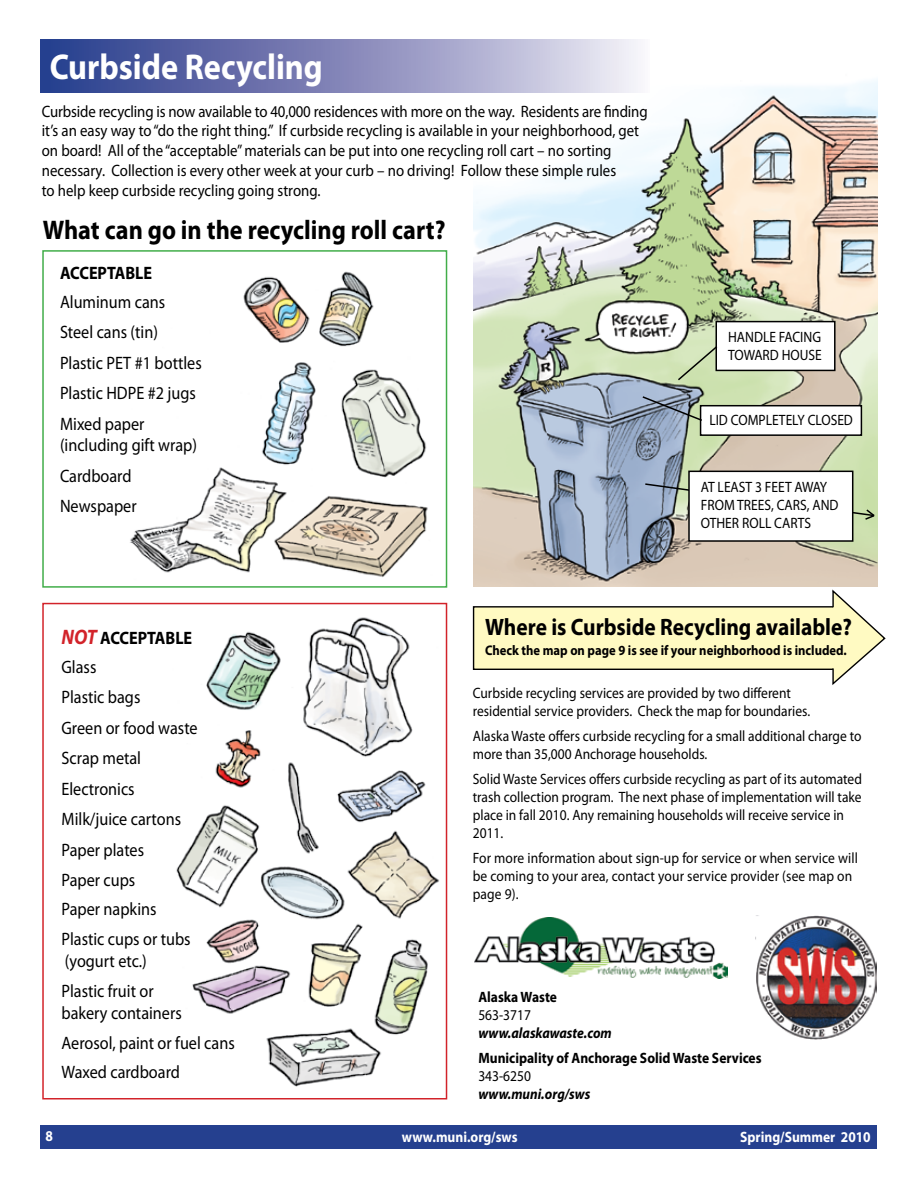
<style>
.page{position:relative;width:918px;height:1188px;background:#fff}
.page>*{position:absolute;margin:0;border:0;box-sizing:border-box;transform-origin:0 0}
.t1{font:700 36px "Myriad Pro";color:#fff;scale:.9 1}
.t2{font:700 27px "Myriad Pro";color:#000;scale:.9 1}
.t3{font:700 23.85px "Myriad Pro";color:#000;scale:.9 1}
.t4{font:18px/30.5px "Myriad Pro";color:#000;scale:.9 1}
.t5{font:700 18px/28.3px "Myriad Pro";color:#000;scale:.9 1}
.t6{font:16.5px/19.8px "Myriad Pro";color:#000;scale:.9 1}
.t7{font:15px/18px "Myriad Pro";color:#000;scale:.9 1}
.t8{font:700 15px "Myriad Pro";color:#000;scale:.9 1}
.t9{font:italic 700 15px "Myriad Pro";color:#000;scale:.9 1}
.t10{font:700 15px "Myriad Pro";color:#fff;scale:.9 1}
.t11{font:700 13.95px "Myriad Pro";color:#000;scale:.9 1}
.s1{font-style:italic;font-size:21px;color:#d2232a}
.s2{font-weight:400}
</style>
<div class="page">
<div style="left:40px;top:1125px;width:838px;height:23px;background:#25408f"></div>
<img style="left:130px;top:271px;width:298px;height:306px">
<img style="left:473px;top:80px;width:405px;height:506px">
<img style="left:176px;top:617px;width:263px;height:470px">
<img style="left:475px;top:917px;width:253px;height:62px">
<div style="left:474px;top:607px;width:360px;height:62px;background:#fffac2"></div>
<div style="left:473px;top:606px;width:361px;height:64px;border:1px solid #000"></div>
<svg style="left:832px;top:589px;width:54px;height:96px"></svg>
<img style="left:756px;top:916px;width:121px;height:124px">
<div style="left:42px;top:603px;width:405px;height:497px;border:2px solid #d2232a"></div>
<div style="left:701px;top:406px;width:160px;height:29px;background:#fff"></div>
<div style="left:700px;top:405px;width:162px;height:31px;border:2px solid #000"></div>
<div style="left:716px;top:322px;width:119px;height:48px;background:#fff"></div>
<div style="left:716px;top:321px;width:120px;height:50px;border:2px solid #000"></div>
<svg style="left:676px;top:345px;width:43px;height:37px;background:#c2d3aa"></svg>
<svg style="left:641px;top:395px;width:63px;height:27px;background:#85939e"></svg>
<div style="left:689px;top:471px;width:164px;height:70px;background:#fff"></div>
<div style="left:688px;top:471px;width:165px;height:71px;border:2px solid #000"></div>
<svg style="left:644px;top:482px;width:232px;height:39px"></svg>
<div style="left:40px;top:40px;width:610px;height:53px;background:linear-gradient(to right,#213387,#f0e9f4)"></div>
<div style="left:42px;top:250px;width:405px;height:338px;border:2px solid #41ad49"></div>
<h1 class="t1" style="left:50px;top:44px;width:305px">Curbside Recycling</h1>
<p class="t6" style="left:42px;top:101px;width:675px">Curbside recycling is now available to 40,000 residences with more on the way. Residents are finding it’s an easy way to “do the right thing.” If curbside recycling is available in your neighborhood, get on board! All of the “acceptable” materials can be put into one recycling roll cart – no sorting necessary. Collection is every other week at your curb – no driving! Follow these simple rules<br>to help keep curbside recycling going strong.</p>
<h2 class="t2" style="left:43px;top:212px;width:449px">What can go in the recycling roll cart?</h2>
<p class="t5" style="left:60px;top:258px;width:104px">ACCEPTABLE</p>
<p class="t4" style="left:60px;top:286px;width:159px">Aluminum cans<br>Steel cans (tin)<br>Plastic PET #1 bottles<br>Plastic HDPE #2 jugs<br>Mixed paper</p>
<p class="t4" style="left:60px;top:430px;width:154px">(including gift wrap)<br>Cardboard<br>Newspaper</p>
<p class="t7" style="left:728px;top:328px;width:106px">HANDLE FACING<br>TOWARD HOUSE</p>
<p class="t7" style="left:709px;top:411px;width:161px">LID COMPLETELY CLOSED</p>
<p class="t7" style="left:701px;top:478px;width:155px">AT LEAST 3 FEET AWAY<br>FROM TREES, CARS, AND<br>OTHER ROLL CARTS</p>
<p class="t5" style="left:62px;top:623px;width:147px"><span class="s1">NOT</span> ACCEPTABLE<br><span class="s2">Glass</span></p>
<p class="t4" style="left:62px;top:682px;width:153px">Plastic bags<br>Green or food waste<br>Scrap metal<br>Electronics<br>Milk/juice cartons<br>Paper plates<br>Paper cups</p>
<p class="t4" style="left:62px;top:893px;width:145px">Paper napkins<br>Plastic cups or tubs</p>
<p class="t4" style="left:62px;top:945px;width:104px">(yogurt etc.)<br>Plastic fruit or</p>
<p class="t4" style="left:62px;top:997px;width:194px">bakery containers<br>Aerosol, paint or fuel cans</p>
<p class="t4" style="left:62px;top:1056px;width:133px">Waxed cardboard</p>
<h3 class="t3" style="left:485px;top:611px;width:409px">Where is Curbside Recycling available?</h3>
<p class="t11" style="left:485px;top:642px;width:404px">Check the map on page 9 is see if your neighborhood is included.</p>
<p class="t7" style="left:473px;top:684px;width:376px">Curbside recycling services are provided by two different residential service providers. Check the map for boundaries.</p>
<p class="t7" style="left:473px;top:727px;width:433px">Alaska Waste offers curbside recycling for a small additional charge to more than 35,000 Anchorage households.</p>
<p class="t7" style="left:473px;top:769px;width:434px">Solid Waste Services offers curbside recycling as part of its automated trash collection program. The next phase of implementation will take place in fall 2010. Any remaining households will receive service in 2011.</p>
<p class="t7" style="left:473px;top:848px;width:429px">For more information about sign-up for service or when service will be coming to your area, contact your service provider (see map on page 9).</p>
<p class="t8" style="left:478px;top:987px;width:89px">Alaska Waste</p>
<p class="t7" style="left:478px;top:1006px;width:60px">563-3717</p>
<p class="t9" style="left:478px;top:1023px;width:150px">www.alaskawaste.com</p>
<p class="t8" style="left:478px;top:1048px;width:316px">Municipality of Anchorage Solid Waste Services</p>
<p class="t7" style="left:478px;top:1066px;width:60px">343-6250</p>
<p class="t9" style="left:478px;top:1084px;width:126px">www.muni.org/sws</p>
<p class="t10" style="left:45px;top:1126px;width:10px">8</p>
<p class="t10" style="left:402px;top:1127px;width:130px">www.muni.org/sws</p>
<p class="t10" style="left:740px;top:1127px;width:147px">Spring/Summer 2010</p>
</div>
